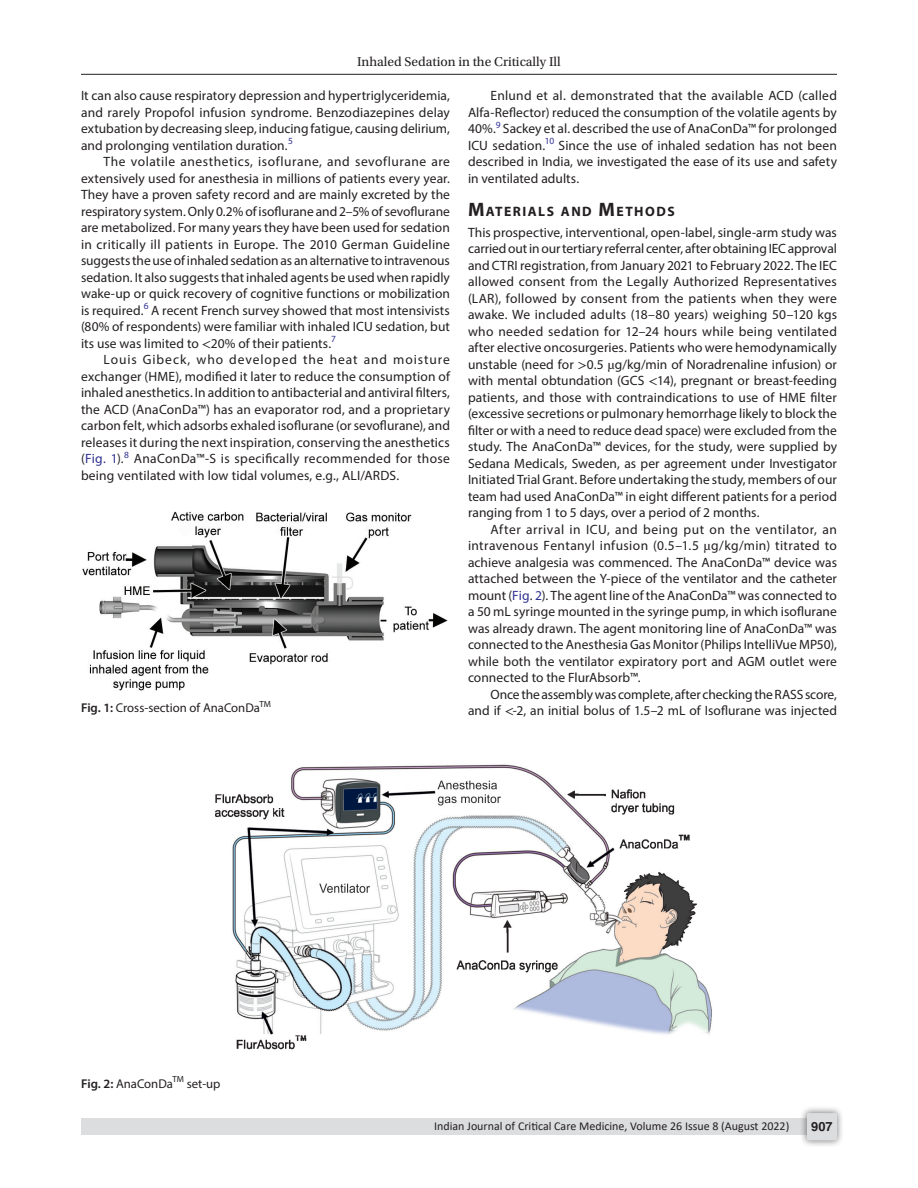
<style>
.page{position:relative;width:918px;height:1188px;background:#fff}
.page>*{position:absolute;margin:0;border:0;box-sizing:border-box;transform-origin:0 0}
.Head-1{font:700 13.65px "Myriad Pro";letter-spacing:.105em;color:#231f20}
.Para-Indent{font:13.5px/16.5px "Myriad Pro";letter-spacing:.005em;color:#231f20;text-align:justify}
.Para-NoIndent{font:13.5px/16.5px "Myriad Pro";color:#231f20;text-align:justify}
.t1{font:13.5px "Utopia Std";color:#231f20}
.FigCaption{font:12.75px "Myriad Pro";color:#231f20}
.t2{font:700 12.75px "Helvetica LT Std";color:#231f20}
.t3{font:12px "Calibri";color:#231f20}
.s1{font-family:"STIX General"}
.s2{color:#2e3092}
.s3{font-size:19.5px}
.s4{font-weight:600}
</style>
<div class="page">
<hr style="left:81px;top:74px;width:756px;height:1px;background:#231f20">
<div style="left:81px;top:1119px;width:756px;height:16px;background:#dcdddf"></div>
<div style="left:800px;top:1106px;width:44px;height:41px;background:#231f20;opacity:.61"></div>
<div style="left:807px;top:1113px;width:30px;height:27px;background:#dcdddf;border-radius:2px"></div>
<img style="left:82px;top:511px;width:366px;height:180px">
<img style="left:215px;top:764px;width:497px;height:286px">
<p class="t1" style="left:357px;top:55px;width:205px">Inhaled Sedation in the Critically Ill</p>
<p class="Para-NoIndent" style="left:81px;top:87px;width:370px">It can also cause respiratory depression and hypertriglyceridemia, and rarely Propofol infusion syndrome. Benzodiazepines delay extubation by decreasing sleep, inducing fatigue, causing delirium, and prolonging ventilation duration.<sup>5</sup></p>
<p class="Para-Indent" style="left:81px;top:153px;width:371px;text-indent:22px">The volatile anesthetics, isoflurane, and sevoflurane are extensively used for anesthesia in millions of patients every year.<br>They have a proven safety record and are mainly excreted by the respiratory system. Only 0.2% of isoflurane and 2–5% of sevoflurane are metabolized. For many years they have been used for sedation in critically ill patients in Europe. The 2010 German Guideline suggests the use of inhaled sedation as an alternative to intravenous sedation. It also suggests that inhaled agents be used when rapidly wake-up or quick recovery of cognitive functions or mobilization is required.<sup>6</sup> A recent French survey showed that most intensivists (80% of respondents) were familiar with inhaled ICU sedation, but its use was limited to <span class="s1">&lt;</span>20% of their patients.<sup>7</sup></p>
<p class="Para-Indent" style="left:81px;top:351px;width:371px;text-indent:22px">Louis Gibeck, who developed the heat and moisture exchanger (HME), modified it later to reduce the consumption of inhaled anesthetics. In addition to antibacterial and antiviral filters, the ACD (AnaConDa™) has an evaporator rod, and a proprietary carbon felt, which adsorbs exhaled isoflurane (or sevoflurane), and releases it during the next inspiration, conserving the anesthetics (<span class="s2">Fig. 1</span>).<sup>8</sup> AnaConDa™-S is specifically recommended for those being ventilated with low tidal volumes, e.g., ALI/ARDS.</p>
<p class="Para-Indent" style="left:468px;top:87px;width:371px;text-indent:22px">Enlund et al. demonstrated that the available ACD (called Alfa-Reflector) reduced the consumption of the volatile agents by 40%.<sup>9</sup> Sackey et al. described the use of AnaConDa™ for prolonged ICU sedation.<sup>10</sup> Since the use of inhaled sedation has not been described in India, we investigated the ease of its use and safety in ventilated adults.</p>
<p class="Head-1" style="left:468px;top:202px;width:208px"><span class="s3">M</span>ATERIALS AND <span class="s3">M</span>ETHODS</p>
<p class="Para-NoIndent" style="left:468px;top:224px;width:371px">This prospective, interventional, open-label, single-arm study was carried out in our tertiary referral center, after obtaining IEC approval and CTRI registration, from January 2021 to February 2022. The IEC allowed consent from the Legally Authorized Representatives (LAR), followed by consent from the patients when they were awake. We included adults (18–80 years) weighing 50–120 kgs who needed sedation for 12–24 hours while being ventilated after elective oncosurgeries. Patients who were hemodynamically unstable (need for <span class="s1">&gt;</span>0.5 <span class="s1">µ</span>g/kg/min of Noradrenaline infusion) or with mental obtundation (GCS <span class="s1">&lt;</span>14), pregnant or breast-feeding patients, and those with contraindications to use of HME filter (excessive secretions or pulmonary hemorrhage likely to block the filter or with a need to reduce dead space) were excluded from the study. The AnaConDa™ devices, for the study, were supplied by Sedana Medicals, Sweden, as per agreement under Investigator Initiated Trial Grant. Before undertaking the study, members of our team had used AnaConDa™ in eight different patients for a period ranging from 1 to 5 days, over a period of 2 months.</p>
<p class="Para-Indent" style="left:468px;top:521px;width:371px;text-indent:22px">After arrival in ICU, and being put on the ventilator, an intravenous Fentanyl infusion (0.5–1.5 <span class="s1">µ</span>g/kg/min) titrated to achieve analgesia was commenced. The AnaConDa™ device was attached between the Y-piece of the ventilator and the catheter mount (<span class="s2">Fig</span>. <span class="s2">2</span>). The agent line of the AnaConDa™ was connected to a 50 mL syringe mounted in the syringe pump, in which isoflurane was already drawn. The agent monitoring line of AnaConDa™ was connected to the Anesthesia Gas Monitor (Philips IntelliVue MP50), while both the ventilator expiratory port and AGM outlet were connected to the FlurAbsorb™.</p>
<p class="Para-Indent" style="left:490px;top:686px;width:348px">Once the assembly was complete, after checking the RASS score,</p>
<p class="FigCaption" style="left:81px;top:700px;width:191px"><span class="s4">Fig. 1:</span> Cross-section of AnaConDa<sup>TM</sup></p>
<p class="Para-Indent" style="left:468px;top:702px;width:370px">and if <span class="s1">&lt;</span>-2, an initial bolus of 1.5–2 mL of Isoflurane was injected</p>
<p class="FigCaption" style="left:81px;top:1075px;width:141px"><span class="s4">Fig. 2:</span> AnaConDa<sup>TM</sup> set-up</p>
<p class="t3" style="left:434px;top:1117px;width:357px">Indian Journal of Critical Care Medicine, Volume 26 Issue 8 (August 2022)</p>
<p class="t2" style="left:811px;top:1119px;width:23px">907</p>
</div>
